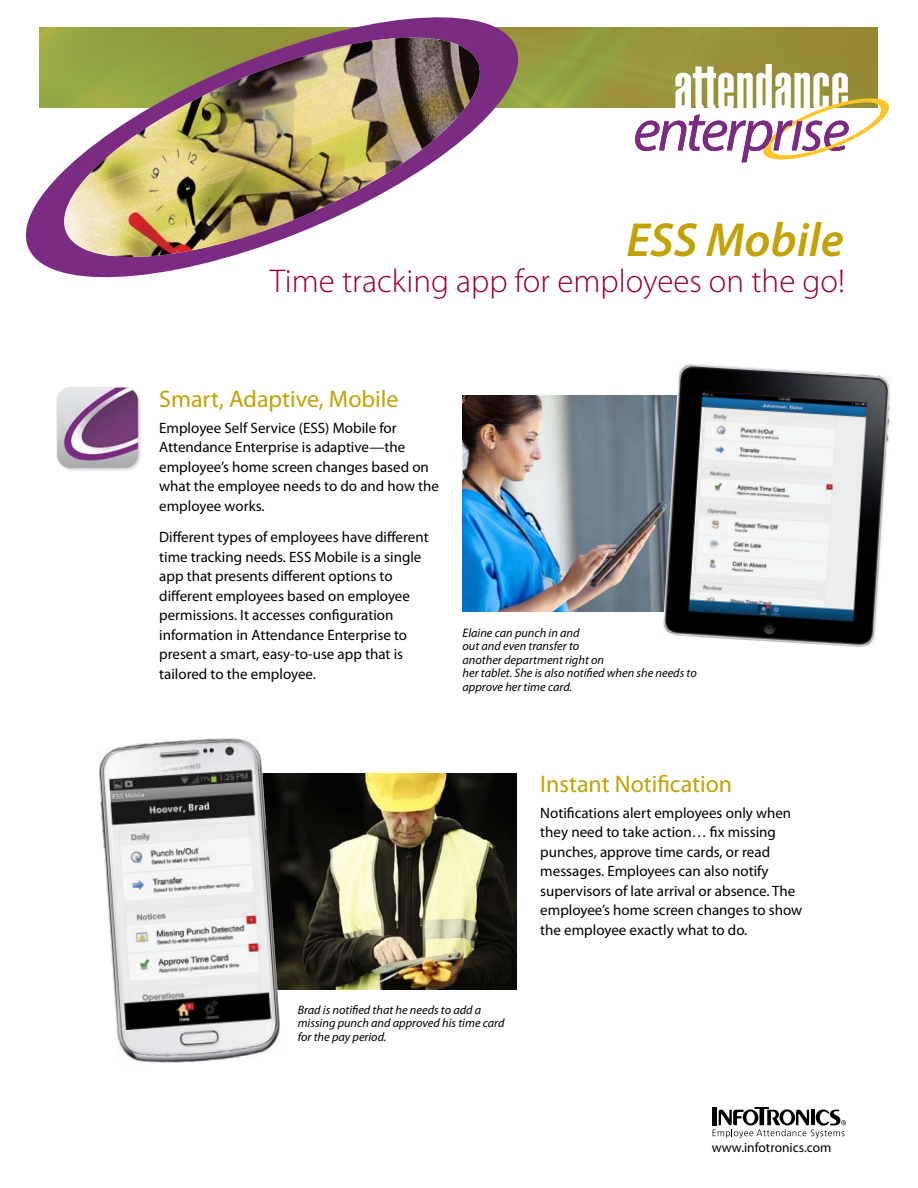
<style>
.page{position:relative;width:918px;height:1188px;background:#fff}
.page>*{position:absolute;margin:0;border:0;box-sizing:border-box;transform-origin:0 0}
.t1{font:italic 600 48px "Myriad Pro";color:#c2a204}
.t2{font:300 33px "Myriad Pro";color:#98002e}
.t3{font:24px "Myriad Pro";color:#c2a204}
.t4{font:15px/19.5px "Myriad Pro";color:#000}
.t5{font:13.5px "Myriad Pro";color:#000}
.t6{font:italic 12.3px/13.5px "Myriad Pro";color:#000}
</style>
<div class="page">
<svg style="left:713px;top:1107px;width:133px;height:31px"></svg>
<svg style="left:531px;top:27px;width:347px;height:81px;background:#96953b"></svg>
<svg style="left:635px;top:64px;width:254px;height:98px"></svg>
<svg style="left:25px;top:17px;width:506px;height:261px"></svg>
<svg style="left:53px;top:25px;width:437px;height:245px"></svg>
<img style="left:62px;top:38px;width:419px;height:220px">
<img style="left:463px;top:395px;width:199px;height:216px">
<img style="left:56px;top:387px;width:85px;height:84px">
<img style="left:282px;top:774px;width:235px;height:216px">
<img style="left:662px;top:364px;width:229px;height:283px">
<img style="left:98px;top:738px;width:184px;height:325px">
<h1 class="t1" style="left:626px;top:214px;width:219px">ESS Mobile</h1>
<h2 class="t2" style="left:270px;top:263px;width:577px">Time tracking app for employees on the go!</h2>
<h3 class="t3" style="left:159px;top:386px;width:241px">Smart, Adaptive, Mobile</h3>
<p class="t4" style="left:159px;top:418px;width:281px">Employee Self Service (ESS) Mobile for Attendance Enterprise is adaptive—the employee’s home screen changes based on what the employee needs to do and how the employee works.</p>
<p class="t4" style="left:159px;top:528px;width:271px">Different types of employees have different time tracking needs. ESS Mobile is a single app that presents different options to different employees based on employee permissions. It accesses configuration information in Attendance Enterprise to present a smart, easy-to-use app that is tailored to the employee.</p>
<p class="t6" style="left:463px;top:626px;width:236px">Elaine can punch in and<br>out and even transfer to<br>another department right on<br>her tablet. She is also notified when she needs to approve her time card.</p>
<h3 class="t3" style="left:540px;top:770px;width:193px">Instant Notification</h3>
<p class="t4" style="left:540px;top:803px;width:264px">Notifications alert employees only when they need to take action… fix missing punches, approve time cards, or read messages. Employees can also notify supervisors of late arrival or absence. The employee’s home screen changes to show the employee exactly what to do.</p>
<p class="t6" style="left:298px;top:1003px;width:208px">Brad is notified that he needs to add a missing punch and approved his time card for the pay period.</p>
<p class="t5" style="left:712px;top:1140px;width:121px">www.infotronics.com</p>
</div>
